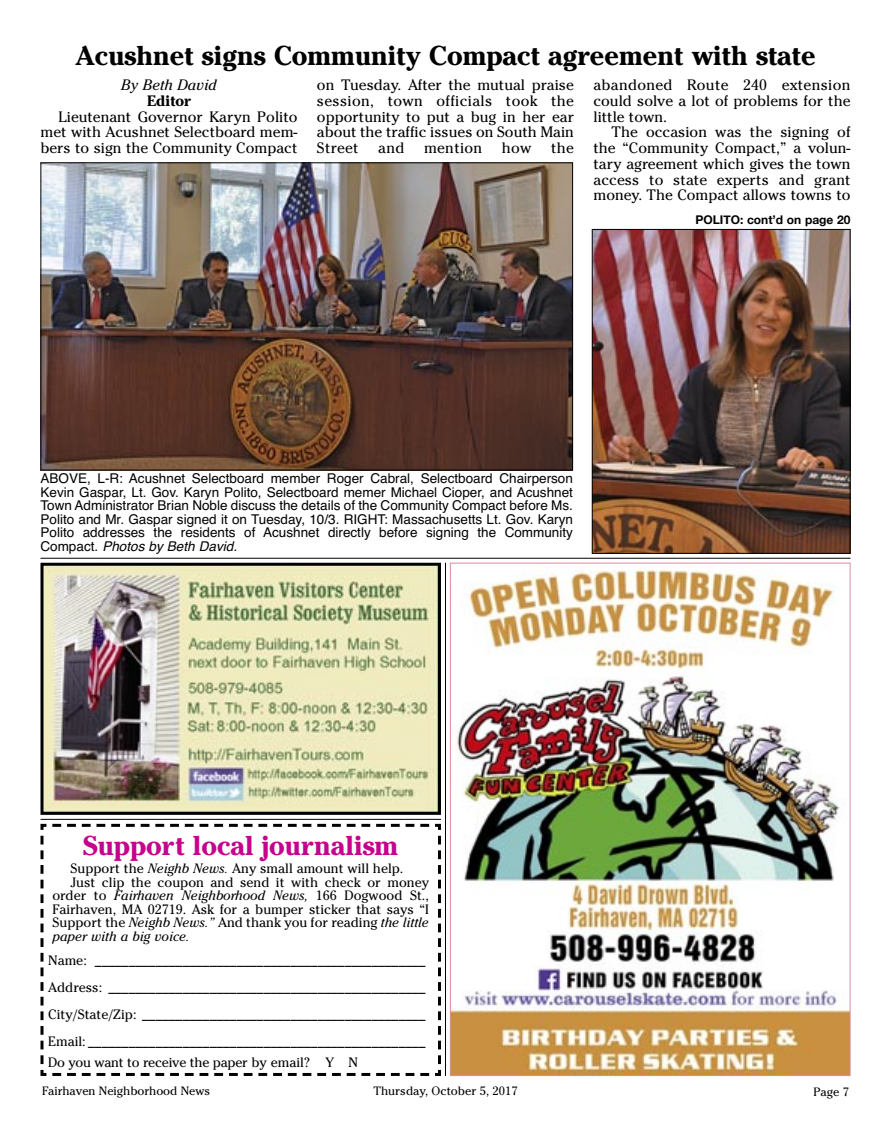
<style>
.page{position:relative;width:891px;height:1148px;background:#fff}
.page>*{position:absolute;margin:0;border:0;box-sizing:border-box;transform-origin:0 0}
.t1{font:700 27px "Cheltenham";color:#000}
.t2{font:700 27px "Cheltenham";color:#c6008c}
.t3{font:15px/15.8px "Cheltenham";color:#000;text-align:justify}
.t4{font:italic 15px "Cheltenham";color:#000}
.t5{font:15px "Cheltenham";letter-spacing:.02em;color:#000}
.t6{font:700 15px "Cheltenham";color:#000}
.t7{font:13.5px/27px "Cheltenham";color:#000;text-align:justify}
.t8{font:13.5px/13.5px "Helvetica";color:#000;text-align:justify}
.t9{font:italic 13.5px "Cheltenham";color:#000}
.t10{font:12px "Cheltenham";color:#000}
.t11{font:700 12px "Helvetica Neue";color:#000}
.s1{font-style:italic}
.s2{font-style:normal}
</style>
<div class="page">
<img style="left:42px;top:164px;width:529px;height:304px">
<div style="left:40px;top:162px;width:533px;height:308px;border:1px solid #000"></div>
<img style="left:594px;top:231px;width:254px;height:321px">
<div style="left:592px;top:229px;width:258px;height:325px;border:1px solid #000"></div>
<hr style="left:40px;top:558px;width:810px;height:1px;background:#000">
<img style="left:452px;top:564px;width:396px;height:510px">
<hr style="left:40px;top:819px;width:401px;height:1px;background:#000">
<svg style="left:40px;top:823px;width:401px;height:253px"></svg>
<img style="left:44px;top:566px;width:393px;height:244px">
<div style="left:40px;top:562px;width:401px;height:252px;border:3px solid #000"></div>
<hr style="left:445px;top:562px;width:1px;height:514px;background:#000">
<h1 class="t1" style="left:75px;top:45px;width:742px">Acushnet signs Community Compact agreement with state</h1>
<p class="t4" style="left:121px;top:79px;width:97px">By Beth David</p>
<p class="t6" style="left:147px;top:95px;width:45px">Editor</p>
<p class="t3" style="left:40px;top:110px;width:259px;text-indent:18px">Lieutenant Governor Karyn Polito met with Acushnet Selectboard mem - bers to sign the Community Compact</p>
<p class="t3" style="left:317px;top:79px;width:259px">on Tuesday. After the mutual praise session, town officials took the opportunity to put a bug in her ear about the traffic issues on South Main Street</p>
<p class="t3" style="left:378px;top:142px;width:28px">and</p>
<p class="t5" style="left:424px;top:143px;width:60px">mention</p>
<p class="t3" style="left:502px;top:142px;width:31px">how</p>
<p class="t3" style="left:551px;top:142px;width:24px">the</p>
<p class="t3" style="left:593px;top:79px;width:259px">abandoned Route 240 extension could solve a lot of problems for the little town.</p>
<p class="t3" style="left:593px;top:126px;width:259px;text-indent:18px">The occasion was the signing of the “Community Compact,” a volun - tary agree ment which gives the town access to state experts and grant money. The Compact allows towns to</p>
<p class="t11" style="left:695px;top:212px;width:157px">POLITO: cont’d on page 20</p>
<p class="t8" style="left:40px;top:473px;width:534px">ABOVE, L-R: Acushnet Selectboard member Roger Cabral, Selectboard Chairperson Kevin Gaspar, Lt. Gov. Karyn Polito, Selectboard memer Michael Cioper, and Acushnet Town Administrator Brian Noble discuss the details of the Community Compact before Ms.<br>Polito and Mr. Gaspar signed it on Tuesday, 10/3. RIGHT: Massachusetts Lt. Gov. Karyn Polito addresses the residents of Acushnet directly before signing the Community Compact. <span class="s1">Photos by Beth David.</span></p>
<h1 class="t2" style="left:83px;top:835px;width:317px">Support local journalism</h1>
<p class="t7" style="left:70px;top:856px;width:335px">Support the <span class="s1">Neighb News.</span> Any small amount will help.</p>
<p class="t7" style="left:70px;top:869px;width:360px">Just clip the coupon and send it with check or money</p>
<p class="t9" style="left:53px;top:890px;width:378px"><span class="s2">order to</span> Fairhaven Neighborhood News, <span class="s2">166 Dogwood St.,</span></p>
<p class="t7" style="left:53px;top:896px;width:378px">Fairhaven, MA 02719. Ask for a bumper sticker that says “I</p>
<p class="t7" style="left:53px;top:910px;width:378px">Support the <span class="s1">Neighb News.”</span> And thank you for reading <span class="s1">the little</span></p>
<p class="t9" style="left:53px;top:930px;width:139px">paper with a big voice.</p>
<p class="t7" style="left:48px;top:947px;width:379px">Name: _________________________________________________ Address: _______________________________________________ City/State/Zip: __________________________________________ Email: __________________________________________________</p>
<p class="t7" style="left:48px;top:1049px;width:311px">Do you want to receive the paper by email? Y N</p>
<p class="t10" style="left:42px;top:1086px;width:170px">Fairhaven Neighborhood News</p>
<p class="t10" style="left:373px;top:1086px;width:146px">Thursday, October 5, 2017</p>
<p class="t10" style="left:813px;top:1087px;width:37px">Page 7</p>
</div>
